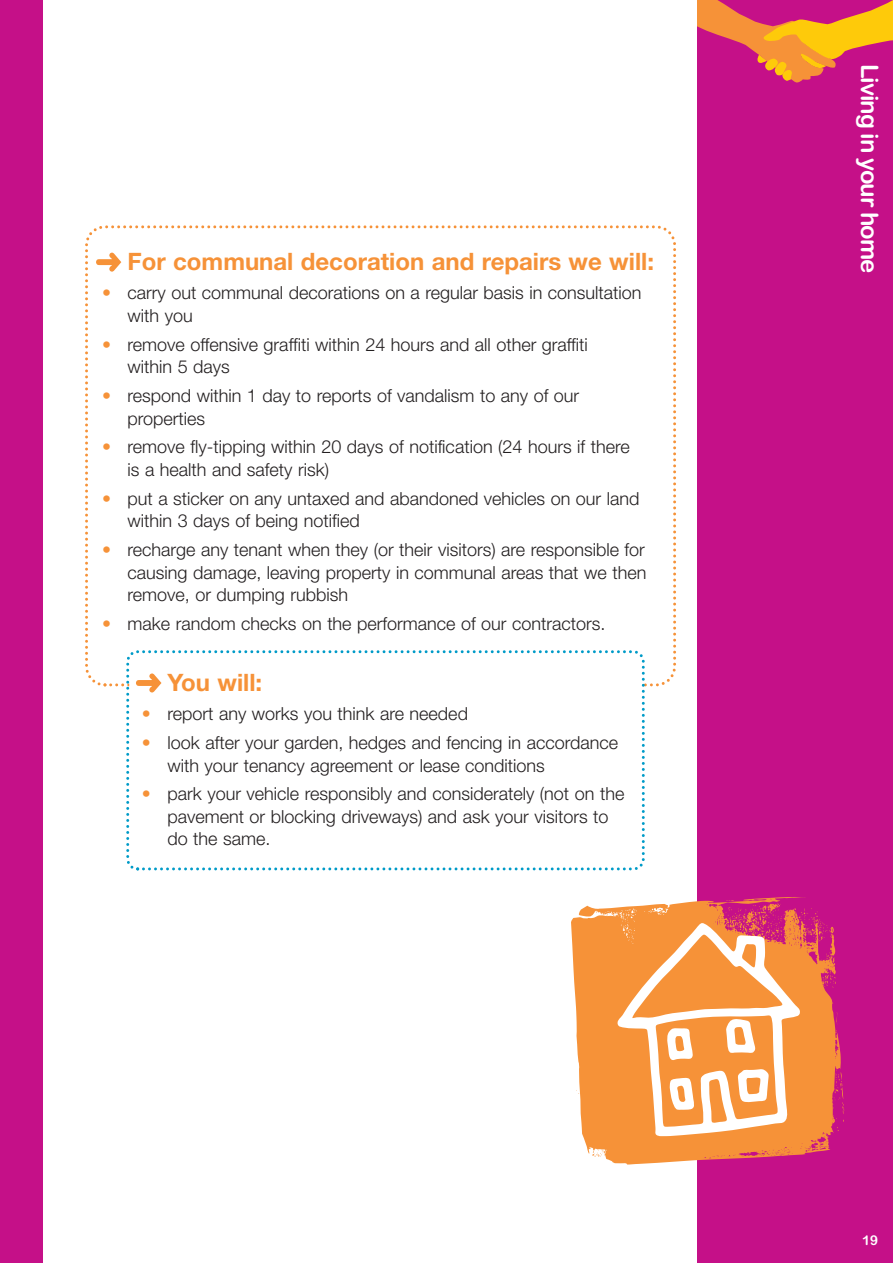
<style>
.page{position:relative;width:893px;height:1263px;background:#fff}
.page>*{position:absolute;margin:0;border:0;box-sizing:border-box;transform-origin:0 0}
.t1{font:700 24px "Helvetica Neue";color:#f69238}
.t2{font:24px "Arial Rounded MT Bold";letter-spacing:-.04em;color:#fff}
.t3{font:300 18px/22.5px "Helvetica Neue";color:#231f20}
.t4{font:13.5px "Arial Rounded MT Bold";color:#fff}
.s1{color:#f69238}
</style>
<div class="page">
<div style="left:0;top:0;width:43px;height:1263px;background:#c51088"></div>
<div style="left:697px;top:0;width:196px;height:1263px;background:#c51088"></div>
<svg style="left:697px;top:0;width:196px;height:82px"></svg>
<svg style="left:85px;top:225px;width:591px;height:462px"></svg>
<svg style="left:96px;top:253px;width:25px;height:19px"></svg>
<svg style="left:125px;top:648px;width:521px;height:223px"></svg>
<svg style="left:136px;top:673px;width:25px;height:19px"></svg>
<svg style="left:571px;top:897px;width:273px;height:267px;fill:#f69238"></svg>
<svg style="left:617px;top:923px;width:184px;height:213px;background:#f7ae70"></svg>
<h1 class="t1" style="left:128px;top:253px;width:528px">For communal decoration and repairs we will:</h1>
<p class="t3" style="left:128px;top:283px;width:516px;text-indent:-26px"><span class="s1">•</span> carry out communal decorations on a regular basis in consultation with you</p>
<p class="t3" style="left:128px;top:335px;width:462px;text-indent:-26px"><span class="s1">•</span> remove offensive graffiti within 24 hours and all other graffiti within 5 days</p>
<p class="t3" style="left:128px;top:386px;width:453px;text-indent:-26px"><span class="s1">•</span> respond within 1 day to reports of vandalism to any of our properties</p>
<p class="t3" style="left:128px;top:437px;width:504px;text-indent:-26px"><span class="s1">•</span> remove fly-tipping within 20 days of notification (24 hours if there is a health and safety risk)</p>
<p class="t3" style="left:128px;top:489px;width:513px;text-indent:-26px"><span class="s1">•</span> put a sticker on any untaxed and abandoned vehicles on our land within 3 days of being notified</p>
<p class="t3" style="left:128px;top:540px;width:520px;text-align:justify;text-indent:-26px"><span class="s1">•</span> recharge any tenant when they (or their visitors) are responsible for causing damage, leaving property in communal areas that we then remove, or dumping rubbish</p>
<p class="t3" style="left:102px;top:614px;width:505px"><span class="s1">•</span> make random checks on the performance of our contractors.</p>
<h1 class="t1" style="left:167px;top:674px;width:96px">You will:</h1>
<p class="t3" style="left:142px;top:704px;width:328px"><span class="s1">•</span> report any works you think are needed</p>
<p class="t3" style="left:167px;top:733px;width:452px;text-indent:-26px"><span class="s1">•</span> look after your garden, hedges and fencing in accordance with your tenancy agreement or lease conditions</p>
<p class="t3" style="left:167px;top:784px;width:458px;text-indent:-26px"><span class="s1">•</span> park your vehicle responsibly and considerately (not on the pavement or blocking driveways) and ask your visitors to do the same.</p>
<h1 class="t2" style="left:884px;top:64px;width:211px;rotate:90deg">Living in your home</h1>
<p class="t4" style="left:862px;top:1232px;width:18px">19</p>
</div>
